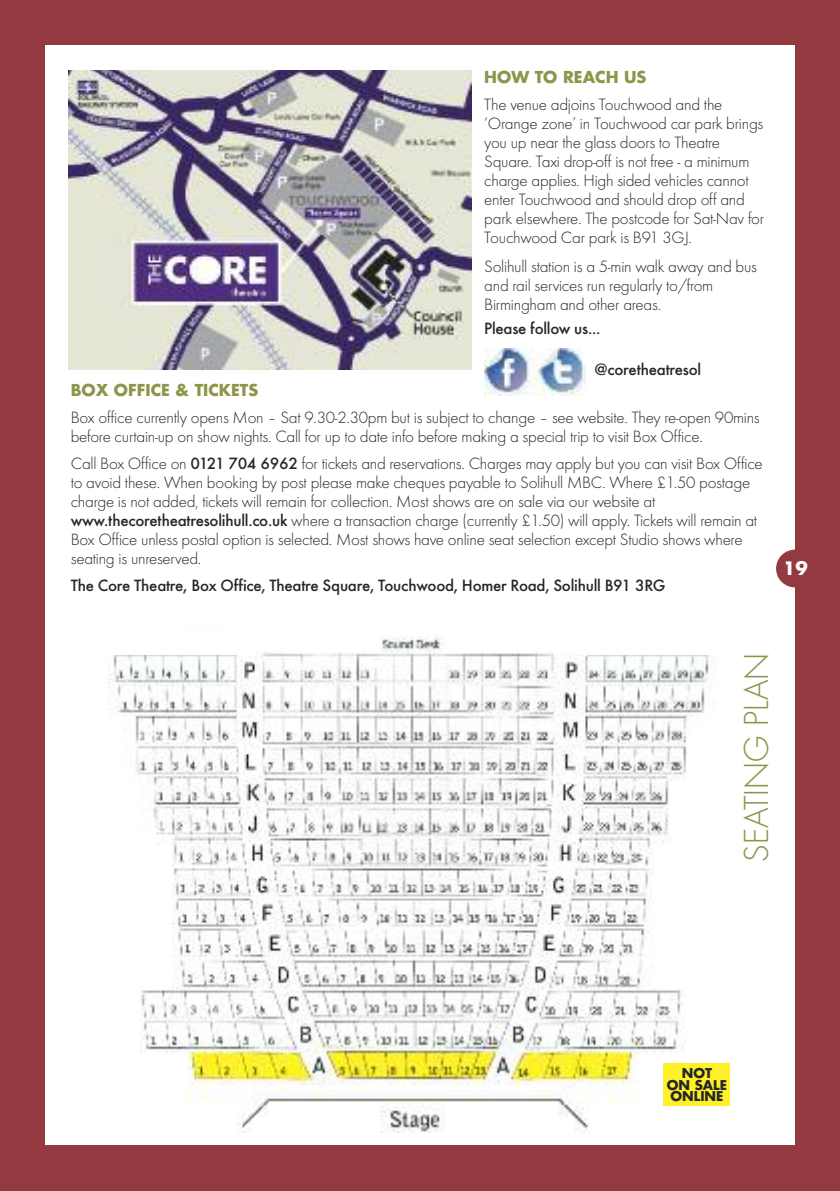
<style>
.page{position:relative;width:840px;height:1191px;background:#fff}
.page>*{position:absolute;margin:0;border:0;box-sizing:border-box;transform-origin:0 0}
.t1{font:300 32px "Futura";color:#8e954a}
.t2{font:700 18px "Futura";color:#fff}
.t3{font:300 17px/19px "Futura T";letter-spacing:-.015em;color:#272526}
.t4{font:500 17px "Futura T";letter-spacing:-.015em;color:#272526}
.t5{font:700 16px "Futura";color:#8e954a}
.t6{font:700 13.2px/11.6px "Futura";color:#272526;text-align:center}
.s1{font-weight:500}
</style>
<div class="page">
<div style="left:0;top:0;width:839px;height:1191px;background:#933940"></div>
<div style="left:45px;top:45px;width:749px;height:1099px;background:#fff"></div>
<div style="left:775px;top:549px;width:38px;height:38px;background:#933940;border-radius:50%"></div>
<img style="left:108px;top:636px;width:622px;height:496px">
<div style="left:663px;top:1063px;width:66px;height:42px;background:#fff129"></div>
<img style="left:69px;top:70px;width:402px;height:299px">
<div style="left:574px;top:634px;width:151px;height:21px;background:#fff"></div>
<div style="left:104px;top:632px;width:149px;height:23px;background:#fff"></div>
<img style="left:484px;top:349px;width:101px;height:46px">
<p class="t5" style="left:484px;top:69px;width:163px">HOW TO REACH US</p>
<p class="t3" style="left:484px;top:94px;width:281px">The venue adjoins Touchwood and the ‘Orange zone’ in Touchwood car park brings you up near the glass doors to Theatre Square. Taxi drop-off is not free - a minimum charge applies. High sided vehicles cannot enter Touchwood and should drop off and park elsewhere. The postcode for Sat-Nav for Touchwood Car park is B91 3GJ.</p>
<p class="t3" style="left:484px;top:256px;width:274px">Solihull station is a 5-min walk away and bus and rail services run regularly to/from<br>Birmingham and other areas.</p>
<p class="t4" style="left:484px;top:318px;width:118px">Please follow us...</p>
<p class="t4" style="left:594px;top:360px;width:108px">@coretheatresol</p>
<p class="t5" style="left:71px;top:383px;width:189px">BOX OFFICE &amp; TICKETS</p>
<p class="t3" style="left:71px;top:408px;width:690px">Box office currently opens Mon – Sat 9.30-2.30pm but is subject to change – see website. They re-open 90mins before curtain-up on show nights. Call for up to date info before making a special trip to visit Box Office.</p>
<p class="t3" style="left:71px;top:454px;width:693px">Call Box Office on <span class="s1">0121 704 6962</span> for tickets and reservations. Charges may apply but you can visit Box Office to avoid these. When booking by post please make cheques payable to Solihull MBC. Where £1.50 postage charge is not added, tickets will remain for collection. Most shows are on sale via our website at <span class="s1">www.thecoretheatresolihull.co.uk</span> where a transaction charge (currently £1.50) will apply. Tickets will remain at Box Office unless postal option is selected. Most shows have online seat selection except Studio shows where seating is unreserved.</p>
<p class="t4" style="left:71px;top:575px;width:596px">The Core Theatre, Box Office, Theatre Square, Touchwood, Homer Road, Solihull B91 3RG</p>
<p class="t2" style="left:782px;top:560px;width:26px">19</p>
<h1 class="t1" style="left:741px;top:861px;width:210px;rotate:-90deg">SEATING PLAN</h1>
<p class="t6" style="left:666px;top:1068px;width:62px">NOT<br>ON SALE<br>ONLINE</p>
</div>
